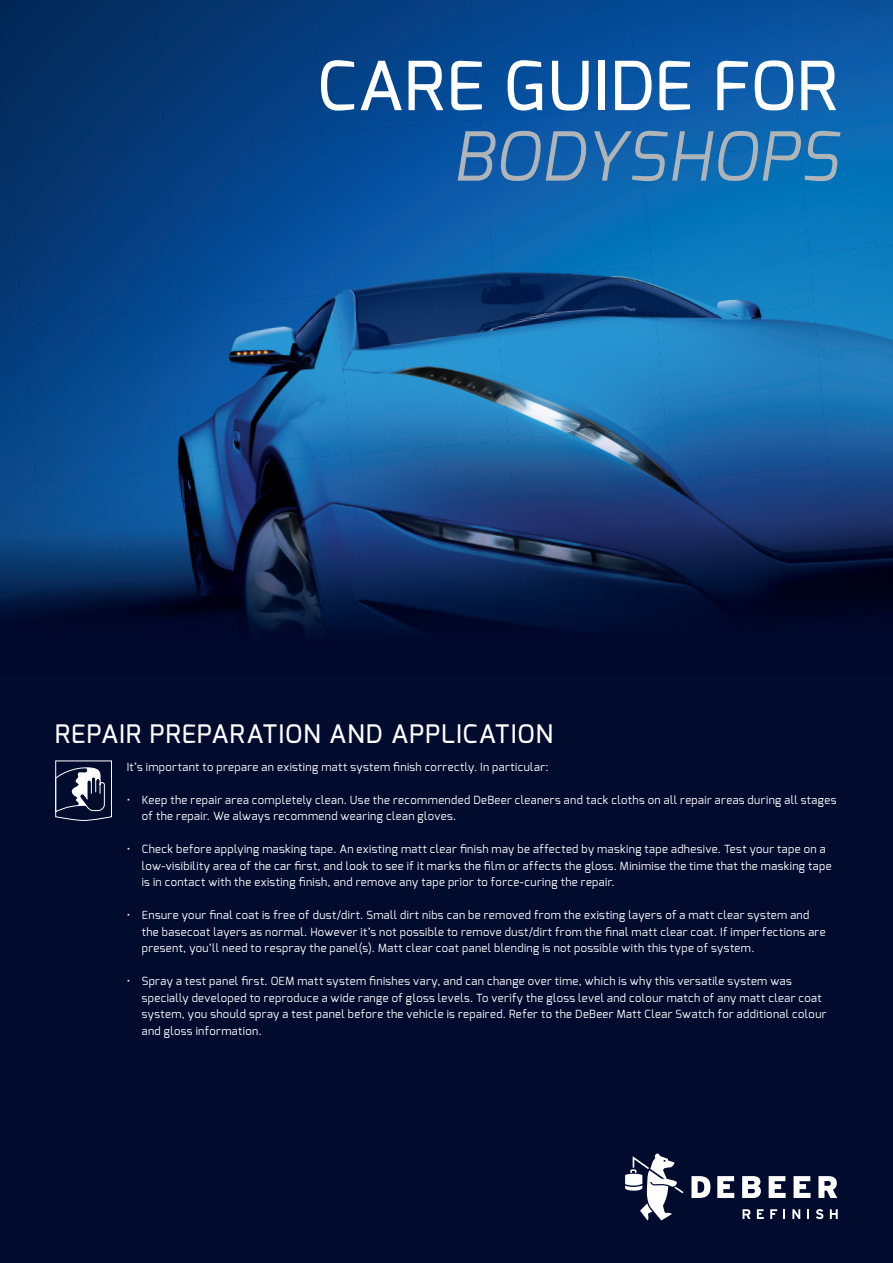
<style>
.page{position:relative;width:893px;height:1263px;background:#000b2e}
.page>*{position:absolute;margin:0;border:0;box-sizing:border-box;transform-origin:0 0}
.t1{font:500 67.5px "Exo";letter-spacing:.02em;color:#fff}
.t2{font:italic 67.5px "Exo";letter-spacing:.02em;color:#aeb4b7}
.t3{font:500 25.5px "Exo";letter-spacing:.04em;color:#fff}
.t4{font:11.25px/16.5px "Exo";letter-spacing:.035em;color:#fff}
</style>
<div class="page">
<svg style="left:691px;top:1176px;width:19px;height:22px"></svg>
<svg style="left:717px;top:1176px;width:17px;height:22px"></svg>
<svg style="left:743px;top:1209px;width:7px;height:10px"></svg>
<svg style="left:757px;top:1209px;width:7px;height:10px"></svg>
<svg style="left:770px;top:1209px;width:7px;height:10px"></svg>
<svg style="left:783px;top:1209px;width:2px;height:10px"></svg>
<svg style="left:792px;top:1209px;width:8px;height:10px"></svg>
<svg style="left:807px;top:1209px;width:2px;height:10px"></svg>
<svg style="left:816px;top:1209px;width:7px;height:10px"></svg>
<svg style="left:830px;top:1209px;width:8px;height:10px"></svg>
<svg style="left:742px;top:1176px;width:19px;height:22px"></svg>
<svg style="left:769px;top:1176px;width:17px;height:22px"></svg>
<svg style="left:793px;top:1176px;width:17px;height:22px"></svg>
<svg style="left:818px;top:1176px;width:19px;height:22px"></svg>
<svg style="left:625px;top:1153px;width:58px;height:67px"></svg>
<img style="left:0;top:0;width:152px;height:147px">
<img style="left:152px;top:0;width:159px;height:147px">
<img style="left:311px;top:0;width:159px;height:133px">
<img style="left:470px;top:0;width:158px;height:119px">
<img style="left:0;top:72px;width:45px;height:517px">
<img style="left:628px;top:0;width:159px;height:145px">
<img style="left:787px;top:0;width:106px;height:245px">
<img style="left:7px;top:147px;width:158px;height:175px">
<img style="left:165px;top:133px;width:158px;height:174px">
<img style="left:323px;top:119px;width:157px;height:175px">
<img style="left:480px;top:106px;width:172px;height:174px">
<img style="left:642px;top:145px;width:172px;height:161px">
<img style="left:21px;top:307px;width:158px;height:175px">
<img style="left:179px;top:294px;width:158px;height:174px">
<img style="left:337px;top:280px;width:157px;height:174px">
<img style="left:494px;top:266px;width:172px;height:174px">
<img style="left:809px;top:245px;width:84px;height:269px">
<img style="left:656px;top:306px;width:172px;height:160px">
<img style="left:36px;top:468px;width:157px;height:128px">
<img style="left:193px;top:454px;width:158px;height:142px">
<img style="left:351px;top:440px;width:157px;height:156px">
<img style="left:508px;top:426px;width:172px;height:170px">
<img style="left:670px;top:466px;width:172px;height:155px">
<img style="left:0;top:589px;width:53px;height:19px">
<img style="left:833px;top:514px;width:60px;height:107px">
<img style="left:50px;top:596px;width:525px;height:33px">
<img style="left:575px;top:587px;width:113px;height:34px">
<svg style="left:55px;top:760px;width:57px;height:61px"></svg>
<h1 class="t1" style="left:317px;top:43px;width:522px">CARE GUIDE FOR</h1>
<h1 class="t2" style="left:452px;top:113px;width:387px">BODYSHOPS</h1>
<h2 class="t3" style="left:55px;top:718px;width:499px">REPAIR PREPARATION AND APPLICATION</h2>
<p class="t4" style="left:127px;top:758px;width:423px">It’s important to prepare an existing matt system finish correctly. In particular:</p>
<p class="t4" style="left:142px;top:791px;width:696px;text-indent:-15px">• Keep the repair area completely clean. Use the recommended DeBeer cleaners and tack cloths on all repair areas during all stages of the repair. We always recommend wearing clean gloves.</p>
<p class="t4" style="left:142px;top:841px;width:691px;text-indent:-15px">• Check before applying masking tape. An existing matt clear finish may be affected by masking tape adhesive. Test your tape on a low-visibility area of the car first, and look to see if it marks the film or affects the gloss. Minimise the time that the masking tape is in contact with the existing finish, and remove any tape prior to force-curing the repair.</p>
<p class="t4" style="left:142px;top:907px;width:685px;text-indent:-15px">• Ensure your final coat is free of dust/dirt. Small dirt nibs can be removed from the existing layers of a matt clear system and the basecoat layers as normal. However it’s not possible to remove dust/dirt from the final matt clear coat. If imperfections are present, you’ll need to respray the panel(s). Matt clear coat panel blending is not possible with this type of system.</p>
<p class="t4" style="left:142px;top:973px;width:686px;text-indent:-15px">• Spray a test panel first. OEM matt system finishes vary, and can change over time, which is why this versatile system was specially developed to reproduce a wide range of gloss levels. To verify the gloss level and colour match of any matt clear coat system, you should spray a test panel before the vehicle is repaired. Refer to the DeBeer Matt Clear Swatch for additional colour and gloss information.</p>
</div>
